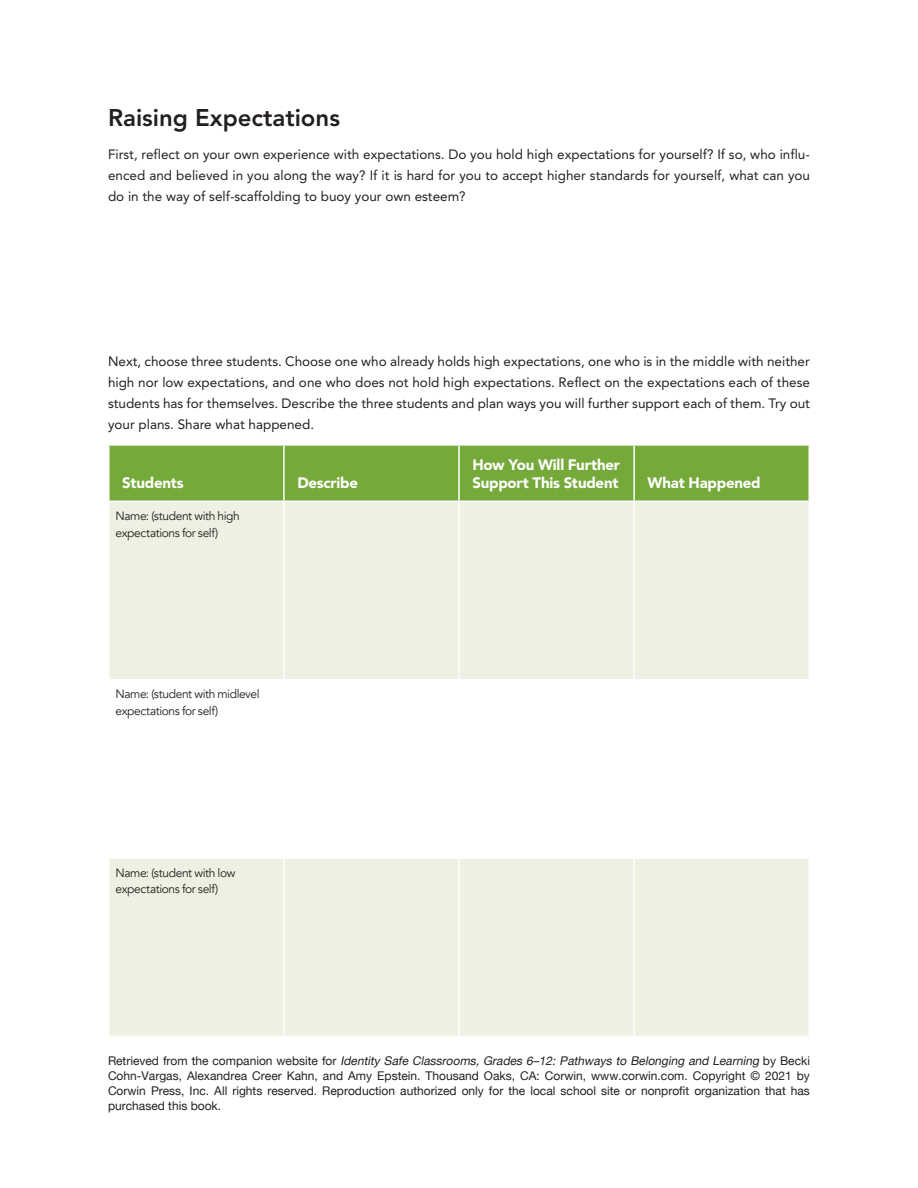
<style>
.page{position:relative;width:918px;height:1188px;background:#fff}
.page>*{position:absolute;margin:0;border:0;box-sizing:border-box;transform-origin:0 0}
.Title_SE3_H1{font:800 24px "Avenir LT Std";color:#231f20}
.Art_Table_Column_Hea{font:900 15px/18px "Avenir";letter-spacing:-.015em;color:#fff}
.SE3_Indented{font:13.5px/21px "Avenir LT Std";color:#231f20;text-align:justify}
.SE3_FL{font:13.5px/21px "Avenir LT Std";color:#231f20;text-align:justify}
.website_Text{font:12px/15px "Helvetica Neue LT Std";color:#231f20;text-align:justify}
.Art_Table_Text{font:12px/16.5px "Avenir";letter-spacing:-.035em;color:#231f20}
.s1{font-style:italic}
</style>
<div class="page">
<div style="left:110px;top:446px;width:698px;height:55px;background:#75aa3a"></div>
<div style="left:110px;top:502px;width:698px;height:534px;background:#edf1e1"></div>
<svg style="left:110px;top:680px;width:698px;height:177px"></svg>
<hr style="left:283px;top:446px;width:2px;height:55px;background:#fff">
<hr style="left:283px;top:502px;width:2px;height:177px;background:#fff">
<hr style="left:458px;top:502px;width:2px;height:177px;background:#fff">
<hr style="left:633px;top:502px;width:2px;height:177px;background:#fff">
<hr style="left:108px;top:679px;width:176px;height:1px;background:#fff">
<hr style="left:284px;top:679px;width:175px;height:1px;background:#fff">
<hr style="left:283px;top:680px;width:2px;height:177px;background:#fff">
<hr style="left:459px;top:679px;width:175px;height:1px;background:#fff">
<hr style="left:458px;top:680px;width:2px;height:177px;background:#fff">
<hr style="left:634px;top:679px;width:176px;height:1px;background:#fff">
<hr style="left:633px;top:680px;width:2px;height:177px;background:#fff">
<hr style="left:108px;top:857px;width:176px;height:2px;background:#fff">
<hr style="left:284px;top:857px;width:175px;height:2px;background:#fff">
<hr style="left:283px;top:859px;width:2px;height:177px;background:#fff">
<hr style="left:459px;top:857px;width:175px;height:2px;background:#fff">
<hr style="left:458px;top:859px;width:2px;height:177px;background:#fff">
<hr style="left:634px;top:857px;width:176px;height:2px;background:#fff">
<hr style="left:633px;top:859px;width:2px;height:177px;background:#fff">
<hr style="left:458px;top:446px;width:2px;height:55px;background:#fff">
<hr style="left:633px;top:446px;width:2px;height:55px;background:#fff">
<p class="Title_SE3_H1" style="left:108px;top:104px;width:234px">Raising Expectations</p>
<p class="SE3_FL" style="left:108px;top:144px;width:704px">First, reflect on your own experience with expectations. Do you hold high expectations for yourself? If so, who influ&shy;enced and believed in you along the way? If it is hard for you to accept higher standards for yourself, what can you do in the way of self-scaffolding to buoy your own esteem?</p>
<p class="SE3_Indented" style="left:108px;top:351px;width:703px">Next, choose three students. Choose one who already holds high expectations, one who is in the middle with neither high nor low expectations, and one who does not hold high expectations. Reflect on the expectations each of these students has for themselves. Describe the three students and plan ways you will further support each of them. Try out your plans. Share what happened.</p>
<p class="Art_Table_Column_Hea" style="left:122px;top:473px;width:63px">Students</p>
<p class="Art_Table_Column_Hea" style="left:297px;top:473px;width:62px">Describe</p>
<p class="Art_Table_Text" style="left:116px;top:508px;width:126px">Name: (student with high expectations for self)</p>
<p class="Art_Table_Text" style="left:116px;top:686px;width:146px">Name: (student with midlevel expectations for self)</p>
<p class="Art_Table_Text" style="left:116px;top:865px;width:121px">Name: (student with low expectations for self)</p>
<p class="Art_Table_Column_Hea" style="left:472px;top:455px;width:149px">How You Will Further<br>Support This Student</p>
<p class="Art_Table_Column_Hea" style="left:648px;top:473px;width:115px">What Happened</p>
<p class="website_Text" style="left:108px;top:1053px;width:704px">R et r i e v e d f r o m t h e c o m p a n i o n w e b s i t e f o r <span class="s1">Identity Safe Classrooms, Grades 6–12: Pathways to Belonging and Learning</span> b y B e c k i Cohn-Vargas, Alexandrea Creer Kahn, and Amy Epstein. Thousand Oaks, CA: Corwin, www.corwin.com. Copyright © 2021 by Corwin Press, Inc. All rights reserved. Reproduction authorized only for the local school site or nonprofit organization that has purchased this book.</p>
</div>
